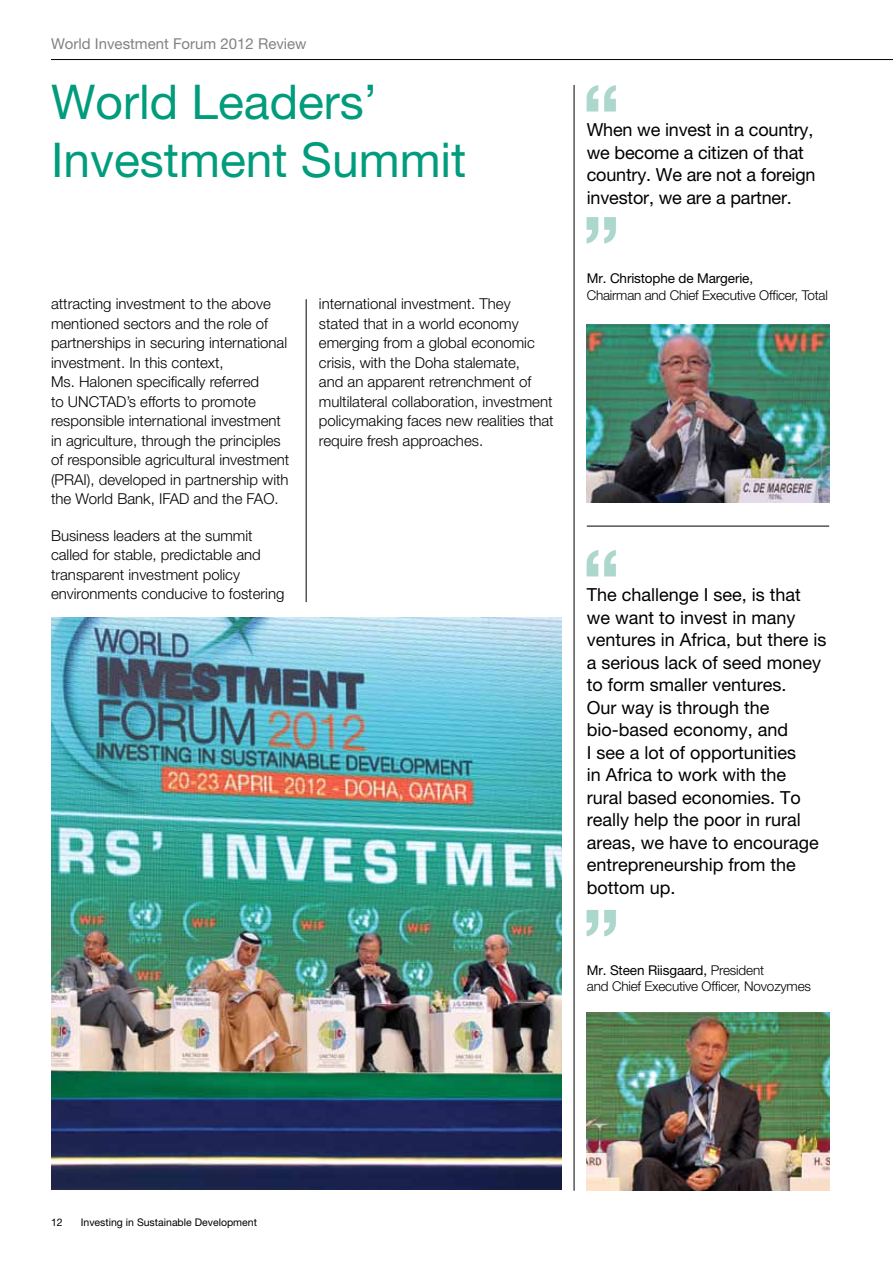
<style>
.page{position:relative;width:893px;height:1263px;background:#fff}
.page>*{position:absolute;margin:0;border:0;box-sizing:border-box;transform-origin:0 0}
.t1{font:700 82.5px "Helvetica Neue LT Pro";color:#acd7cd}
.t2{font:48px/57.6px "Helvetica Neue LT Pro";color:#009c7c}
.t3{font:18px/22.5px "Helvetica Neue LT Pro";color:#000}
.t4{font:300 15px/19.5px "Helvetica Neue LT Pro";color:#000}
.t5{font:15px "Helvetica Neue LT Pro";color:#808285}
.t6{font:300 13.5px/16.5px "Helvetica Neue LT Pro";letter-spacing:-.015em;color:#000}
.t7{font:13.5px "Helvetica Neue LT Pro";letter-spacing:-.01em;color:#000}
.t8{font:10.5px "Helvetica Neue LT Pro";color:#000}
.s1{font-weight:400}
</style>
<div class="page">
<hr style="left:51px;top:59px;width:842px;height:1px;background:#000">
<hr style="left:574px;top:85px;width:1px;height:1106px;background:#000">
<img style="left:587px;top:1012px;width:242px;height:179px">
<hr style="left:587px;top:526px;width:242px;height:1px;background:#000">
<img style="left:51px;top:618px;width:510px;height:571px">
<hr style="left:306px;top:299px;width:1px;height:303px;background:#000">
<img style="left:587px;top:324px;width:242px;height:179px">
<p class="t5" style="left:51px;top:35px;width:257px">World Investment Forum 2012 Review</p>
<h2 class="t2" style="left:51px;top:73px;width:417px">World Leaders’<br>Investment Summit</h2>
<p class="t4" style="left:51px;top:294px;width:240px">attracting investment to the above mentioned sectors and the role of partnerships in securing international investment. In this context,<br>Ms. Halonen specifically referred<br>to UNCTAD’s efforts to promote responsible international investment in agriculture, through the principles of responsible agricultural investment (PRAI), developed in partnership with the World Bank, IFAD and the FAO.</p>
<p class="t4" style="left:51px;top:526px;width:235px">Business leaders at the summit called for stable, predictable and transparent investment policy environments conducive to fostering</p>
<p class="t4" style="left:319px;top:294px;width:236px">international investment. They stated that in a world economy emerging from a global economic crisis, with the Doha stalemate,<br>and an apparent retrenchment of multilateral collaboration, investment policymaking faces new realities that require fresh approaches.</p>
<h1 class="t1" style="left:582px;top:64px;width:40px">“</h1>
<p class="t3" style="left:587px;top:118px;width:230px">When we invest in a country, we become a citizen of that country. We are not a foreign investor, we are a partner.</p>
<h1 class="t1" style="left:582px;top:196px;width:40px">”</h1>
<p class="t7" style="left:587px;top:270px;width:168px">Mr. Christophe de Margerie,</p>
<p class="t6" style="left:587px;top:286px;width:243px">Chairman and Chief Executive Officer, Total</p>
<h1 class="t1" style="left:582px;top:528px;width:40px">“</h1>
<p class="t3" style="left:587px;top:583px;width:241px">The challenge I see, is that we want to invest in many ventures in Africa, but there is a serious lack of seed money to form smaller ventures.<br>Our way is through the bio-based economy, and<br>I see a lot of opportunities<br>in Africa to work with the<br>rural based economies. To really help the poor in rural areas, we have to encourage entrepreneurship from the bottom up.</p>
<h1 class="t1" style="left:582px;top:888px;width:40px">”</h1>
<p class="t6" style="left:587px;top:961px;width:226px"><span class="s1">Mr. Steen Riisgaard,</span> President<br>and Chief Executive Officer, Novozymes</p>
<p class="t8" style="left:51px;top:1216px;width:13px">12</p>
<p class="t8" style="left:81px;top:1216px;width:178px">Investing in Sustainable Development</p>
</div>
